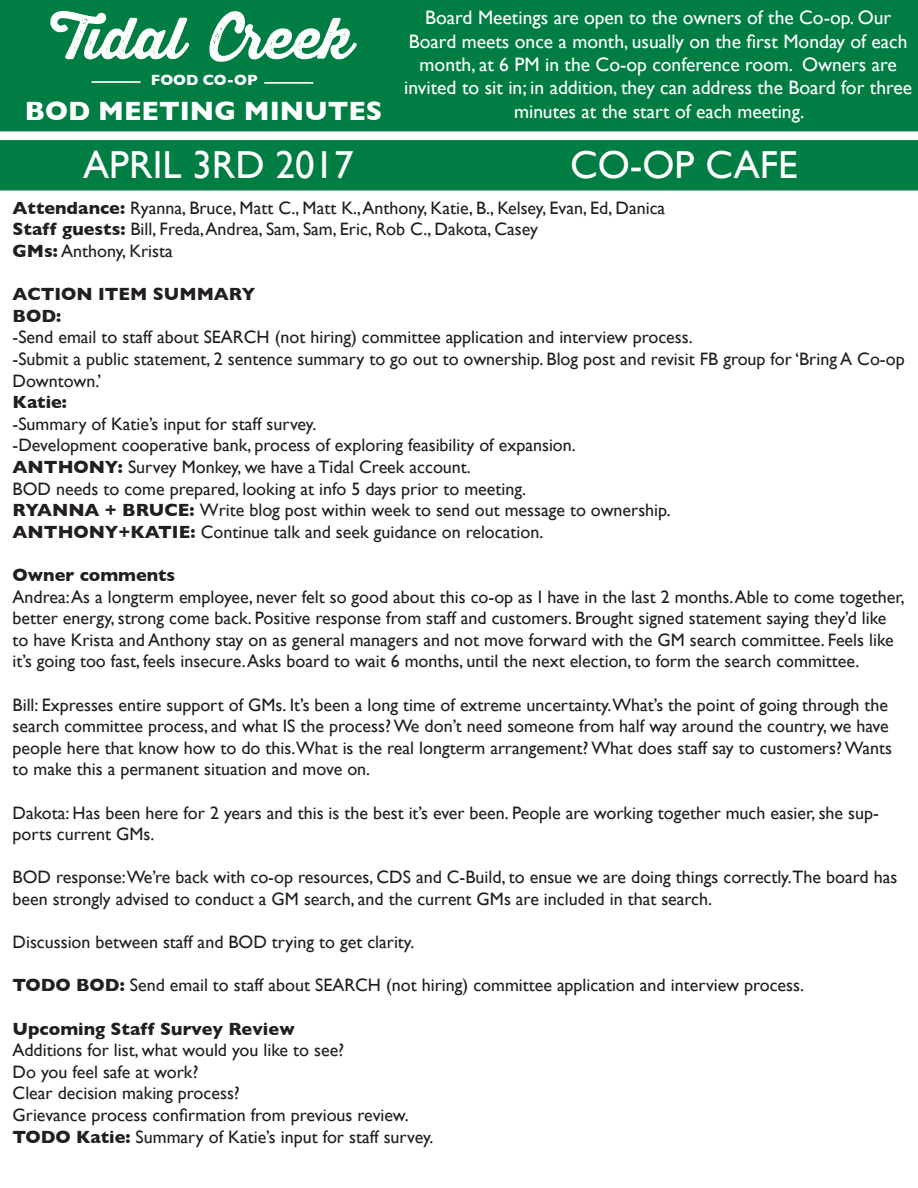
<style>
.page{position:relative;width:918px;height:1188px;background:#fff}
.page>*{position:absolute;margin:0;border:0;box-sizing:border-box;transform-origin:0 0}
.t1{font:39px "Gill Sans";color:#fff}
.t2{font:700 27px "Gill Sans";color:#fff}
.t3{font:19.5px/23.4px "Gill Sans";color:#fff;text-align:center}
.t4{font:18px/21.6px "Gill Sans";color:#231f20}
.t5{font:700 18px "Gill Sans";color:#231f20}
.t6{font:700 15.15px "Gill Sans";color:#fff}
.s1{font-weight:700}
</style>
<div class="page">
<div style="left:1px;top:1px;width:916px;height:130px;background:#007d43"></div>
<div style="left:0;top:0;width:918px;height:131px;border:2px solid #007d43"></div>
<hr style="left:264px;top:82px;width:49px;height:2px;background:#fff">
<hr style="left:92px;top:81px;width:49px;height:2px;background:#fff">
<svg style="left:50px;top:11px;width:307px;height:51px"></svg>
<div style="left:1px;top:141px;width:916px;height:49px;background:#007d43"></div>
<div style="left:0;top:140px;width:918px;height:50px;border:2px solid #007d43"></div>
<p class="t6" style="left:151px;top:68px;width:108px">FOOD CO-OP</p>
<p class="t2" style="left:25px;top:90px;width:359px">BOD MEETING MINUTES</p>
<p class="t3" style="left:404px;top:6px;width:509px">Board Meetings are open to the owners of the Co-op. Our Board meets once a month, usually on the first Monday of each month, at 6 PM in the Co-op conference room. Owners are invited to sit in; in addition, they can address the Board for three minutes at the start of each meeting.</p>
<p class="t1" style="left:83px;top:142px;width:272px">APRIL 3RD 2017</p>
<p class="t1" style="left:570px;top:142px;width:229px">CO-OP CAFE</p>
<p class="t4" style="left:13px;top:197px;width:654px"><span class="s1">Attendance:</span> Ryanna, Bruce, Matt C., Matt K., Anthony, Katie, B., Kelsey, Evan, Ed, Danica</p>
<p class="t4" style="left:13px;top:218px;width:527px"><span class="s1">Staff guests:</span> Bill, Freda, Andrea, Sam, Sam, Eric, Rob C., Dakota, Casey</p>
<p class="t4" style="left:13px;top:240px;width:162px"><span class="s1">GMs:</span> Anthony, Krista</p>
<p class="t5" style="left:13px;top:280px;width:244px">ACTION ITEM SUMMARY</p>
<p class="t5" style="left:13px;top:301px;width:50px">BOD:</p>
<p class="t4" style="left:13px;top:326px;width:682px">-Send email to staff about SEARCH (not hiring) committee application and interview process.</p>
<p class="t4" style="left:13px;top:348px;width:894px">-Submit a public statement, 2 sentence summary to go out to ownership. Blog post and revisit FB group for ‘Bring A Co-op<br>Downtown.’</p>
<p class="t5" style="left:13px;top:388px;width:56px">Katie:</p>
<p class="t4" style="left:13px;top:413px;width:305px">-Summary of Katie’s input for staff survey.</p>
<p class="t4" style="left:13px;top:434px;width:565px">-Development cooperative bank, process of exploring feasibility of expansion.</p>
<p class="t4" style="left:13px;top:456px;width:460px"><span class="s1">ANTHONY:</span> Survey Monkey, we have a Tidal Creek account.</p>
<p class="t4" style="left:13px;top:477px;width:515px">BOD needs to come prepared, looking at info 5 days prior to meeting.</p>
<p class="t4" style="left:13px;top:499px;width:660px"><span class="s1">RYANNA + BRUCE:</span> Write blog post within week to send out message to ownership.</p>
<p class="t4" style="left:13px;top:521px;width:532px"><span class="s1">ANTHONY+KATIE:</span> Continue talk and seek guidance on relocation.</p>
<p class="t5" style="left:13px;top:561px;width:164px">Owner comments</p>
<p class="t4" style="left:13px;top:585px;width:894px">Andrea: As a longterm employee, never felt so good about this co-op as I have in the last 2 months. Able to come together, better energy, strong come back. Positive response from staff and customers. Brought signed statement saying they’d like to have Krista and Anthony stay on as general managers and not move forward with the GM search committee. Feels like it’s going too fast, feels insecure. Asks board to wait 6 months, until the next election, to form the search committee.</p>
<p class="t4" style="left:13px;top:693px;width:881px">Bill: Expresses entire support of GMs. It’s been a long time of extreme uncertainty.What’s the point of going through the search committee process, and what IS the process? We don’t need someone from half way around the country, we have people here that know how to do this.What is the real longterm arrangement? What does staff say to customers? Wants to make this a permanent situation and move on.</p>
<p class="t4" style="left:13px;top:801px;width:868px">Dakota: Has been here for 2 years and this is the best it’s ever been. People are working together much easier, she sup&shy;ports current GMs.</p>
<p class="t4" style="left:13px;top:866px;width:886px">BOD response:We’re back with co-op resources, CDS and C-Build, to ensue we are doing things correctly.The board has been strongly advised to conduct a GM search, and the current GMs are included in that search.</p>
<p class="t4" style="left:13px;top:931px;width:403px">Discussion between staff and BOD trying to get clarity.</p>
<p class="t4" style="left:13px;top:974px;width:793px"><span class="s1">TODO BOD:</span> Send email to staff about SEARCH (not hiring) committee application and interview process.</p>
<p class="t5" style="left:13px;top:1014px;width:284px">Upcoming Staff Survey Review</p>
<p class="t4" style="left:13px;top:1039px;width:333px">Additions for list, what would you like to see?</p>
<p class="t4" style="left:13px;top:1061px;width:187px">Do you feel safe at work?</p>
<p class="t4" style="left:13px;top:1082px;width:229px">Clear decision making process?</p>
<p class="t4" style="left:13px;top:1104px;width:398px">Grievance process confirmation from previous review.</p>
<p class="t4" style="left:13px;top:1125px;width:422px"><span class="s1">TODO Katie:</span> Summary of Katie’s input for staff survey.</p>
</div>
